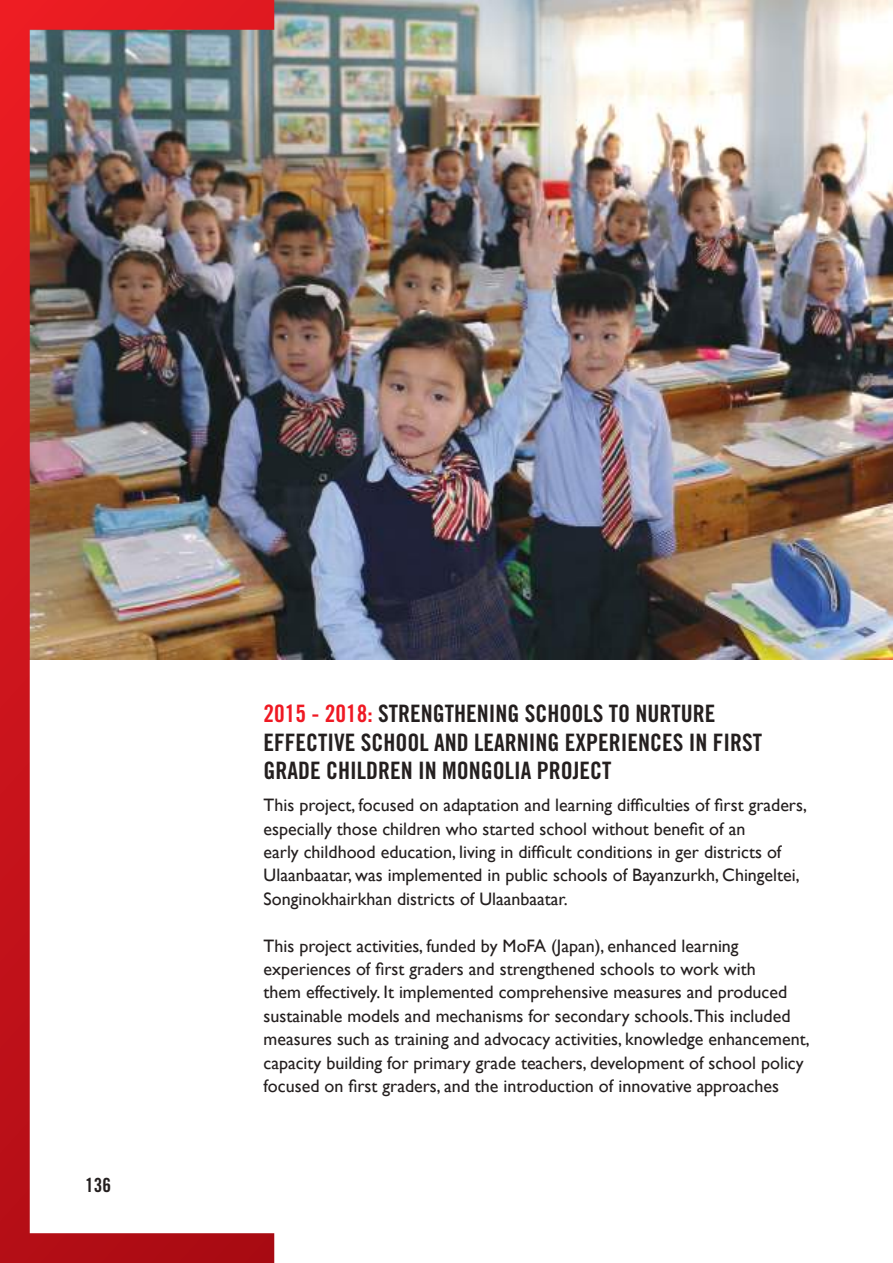
<style>
.page{position:relative;width:893px;height:1263px;background:#fff}
.page>*{position:absolute;margin:0;border:0;box-sizing:border-box;transform-origin:0 0}
.t1{font:24px/28.8px "Trade Gothic LT Std Bd Cn 20";color:#241f1f}
.t2{font:19.5px "Trade Gothic LT Std Bd Cn 20";color:#241f1f}
.t3{font:18px/23.4px "Gill Sans";color:#241f1f}
.s1{color:#ef1923}
</style>
<div class="page">
<img style="left:274px;top:0;width:619px;height:660px">
<img style="left:0;top:0;width:274px;height:1263px">
<p class="t2" style="left:85px;top:1173px;width:27px">136</p>
<h1 class="t1" style="left:264px;top:699px;width:500px"><span class="s1">2015 - 2018:</span> STRENGTHENING SCHOOLS TO NURTURE<br>EFFECTIVE SCHOOL AND LEARNING EXPERIENCES IN FIRST<br>GRADE CHILDREN IN MONGOLIA PROJECT</h1>
<p class="t3" style="left:264px;top:794px;width:545px">This project, focused on adaptation and learning difficulties of first graders, especially those children who started school without benefit of an<br>early childhood education, living in difficult conditions in ger districts of Ulaanbaatar, was implemented in public schools of Bayanzurkh, Chingeltei, Songinokhairkhan districts of Ulaanbaatar.</p>
<p class="t3" style="left:264px;top:934px;width:548px">This project activities, funded by MoFA (Japan), enhanced learning experiences of first graders and strengthened schools to work with<br>them effectively. It implemented comprehensive measures and produced sustainable models and mechanisms for secondary schools. This included measures such as training and advocacy activities, knowledge enhancement, capacity building for primary grade teachers, development of school policy focused on first graders, and the introduction of innovative approaches</p>
</div>
